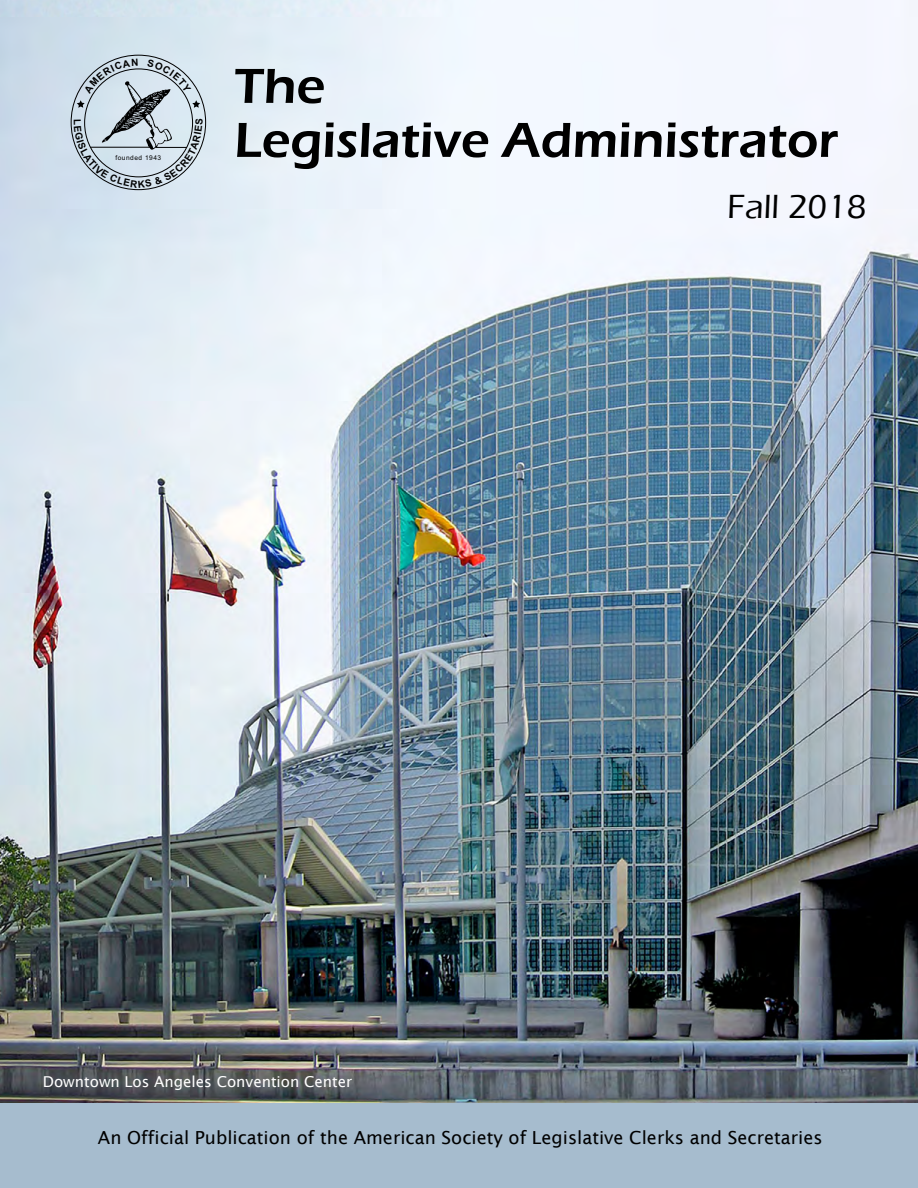
<style>
.page{position:relative;width:918px;height:1188px;background:#fff}
.page>*{position:absolute;margin:0;border:0;box-sizing:border-box;transform-origin:0 0}
.t1{font:600 51px/54px "Eras ITC";color:#000}
.t2{font:500 34.5px "Eras ITC";color:#000}
.t3{font:18px "Lucida Sans";color:#000}
.t4{font:15px "Lucida Sans";color:#fff}
.t5{font:6.6px "Arial";letter-spacing:.075em;color:#010101}
</style>
<div class="page">
<img style="left:0;top:17px;width:918px;height:1086px">
<div style="left:0;top:1103px;width:918px;height:85px;background:#a6bcce"></div>
<svg style="left:70px;top:55px;width:136px;height:135px;background:#c1ced8"></svg>
<p class="t5" style="left:116px;top:153px;width:47px">founded 1943</p>
<h1 class="t1" style="left:234px;top:59px;width:605px">The<br>Legislative Administrator</h1>
<h2 class="t2" style="left:727px;top:187px;width:141px">Fall 2018</h2>
<p class="t4" style="left:43px;top:1073px;width:311px">Downtown Los Angeles Convention Center</p>
<p class="t3" style="left:98px;top:1127px;width:726px">An Official Publication of the American Society of Legislative Clerks and Secretaries</p>
</div>
